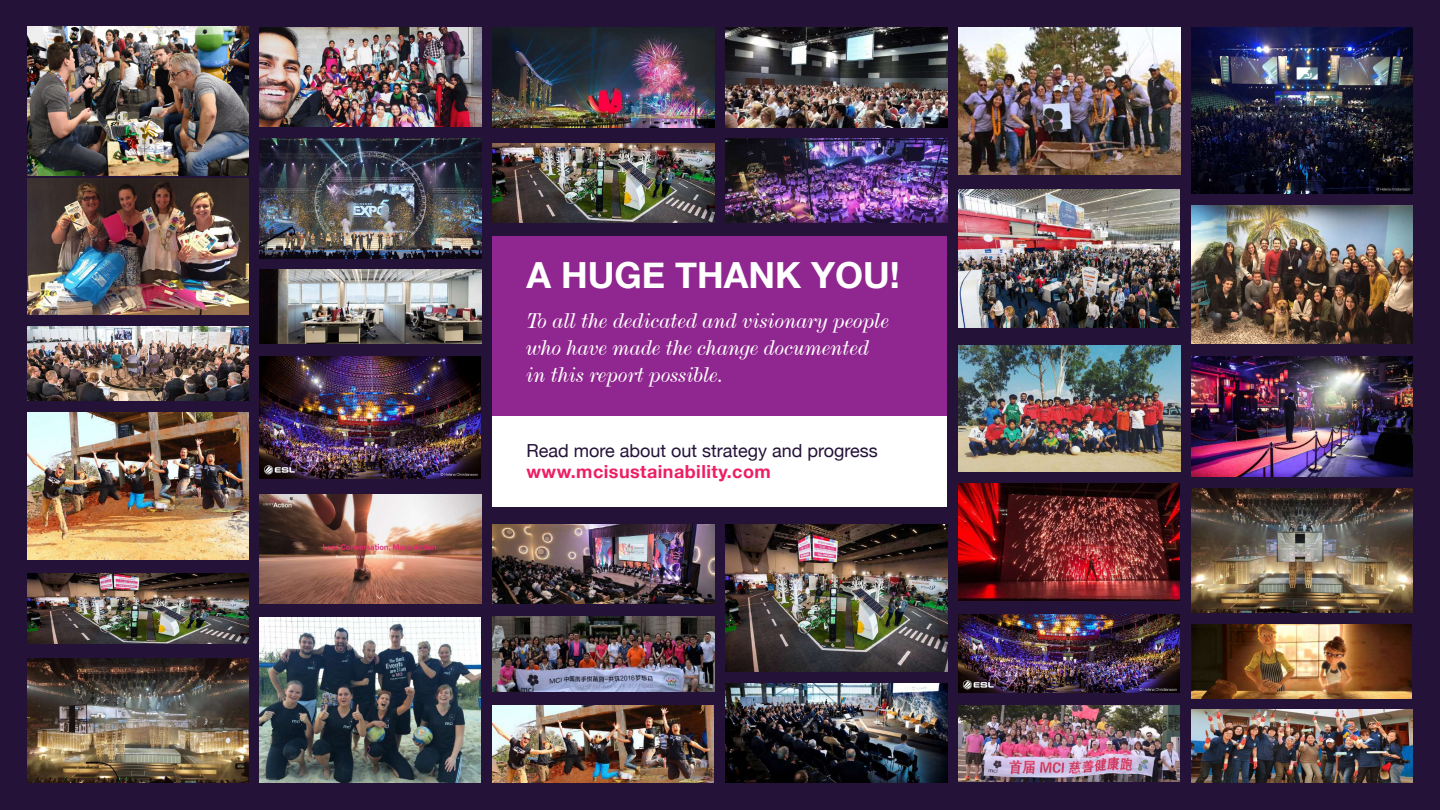
<style>
.page{position:relative;width:1440px;height:810px;background:#241239}
.page>*{position:absolute;margin:0;border:0;box-sizing:border-box;transform-origin:0 0}
.t1{font:700 36px "Helvetica Neue";color:#fff}
.t2{font:22.5px/27px "De Vinne BT Italic Text";color:#fff}
.t3{font:18px "Helvetica Neue";color:#241239}
.t4{font:700 18px "Helvetica Neue";letter-spacing:.025em;color:#ed1e64}
</style>
<div class="page">
<img style="left:27px;top:178px;width:221px;height:137px">
<img style="left:27px;top:27px;width:222px;height:148px">
<img style="left:27px;top:327px;width:221px;height:73px">
<img style="left:27px;top:574px;width:221px;height:70px">
<img style="left:27px;top:412px;width:221px;height:148px">
<img style="left:260px;top:356px;width:221px;height:123px">
<img style="left:260px;top:139px;width:222px;height:120px">
<img style="left:27px;top:658px;width:222px;height:125px">
<img style="left:260px;top:495px;width:222px;height:108px">
<img style="left:260px;top:27px;width:221px;height:99px">
<img style="left:260px;top:617px;width:220px;height:166px">
<img style="left:1191px;top:625px;width:221px;height:73px">
<img style="left:958px;top:483px;width:222px;height:117px">
<img style="left:958px;top:705px;width:222px;height:76px">
<img style="left:493px;top:524px;width:221px;height:79px">
<img style="left:726px;top:27px;width:222px;height:101px">
<img style="left:958px;top:190px;width:222px;height:138px">
<img style="left:493px;top:143px;width:222px;height:80px">
<img style="left:493px;top:27px;width:221px;height:101px">
<img style="left:493px;top:705px;width:220px;height:78px">
<img style="left:1191px;top:709px;width:222px;height:74px">
<img style="left:958px;top:27px;width:222px;height:147px">
<img style="left:958px;top:615px;width:222px;height:78px">
<img style="left:1191px;top:27px;width:222px;height:166px">
<img style="left:1191px;top:488px;width:221px;height:125px">
<img style="left:1191px;top:356px;width:222px;height:120px">
<img style="left:958px;top:345px;width:223px;height:126px">
<img style="left:1191px;top:206px;width:221px;height:138px">
<img style="left:493px;top:616px;width:221px;height:76px">
<img style="left:726px;top:524px;width:221px;height:148px">
<img style="left:726px;top:683px;width:221px;height:100px">
<img style="left:726px;top:139px;width:221px;height:84px">
<div style="left:493px;top:236px;width:454px;height:180px;background:#90268f"></div>
<div style="left:493px;top:416px;width:454px;height:91px;background:#fff"></div>
<img style="left:260px;top:270px;width:222px;height:74px">
<h1 class="t1" style="left:526px;top:247px;width:375px">A HUGE THANK YOU!</h1>
<p class="t2" style="left:526px;top:306px;width:364px">To all the dedicated and visionary people who have made the change documented in this report possible.</p>
<p class="t3" style="left:527px;top:437px;width:353px">Read more about out strategy and progress</p>
<p class="t4" style="left:527px;top:458px;width:246px">www.mcisustainability.com</p>
</div>
